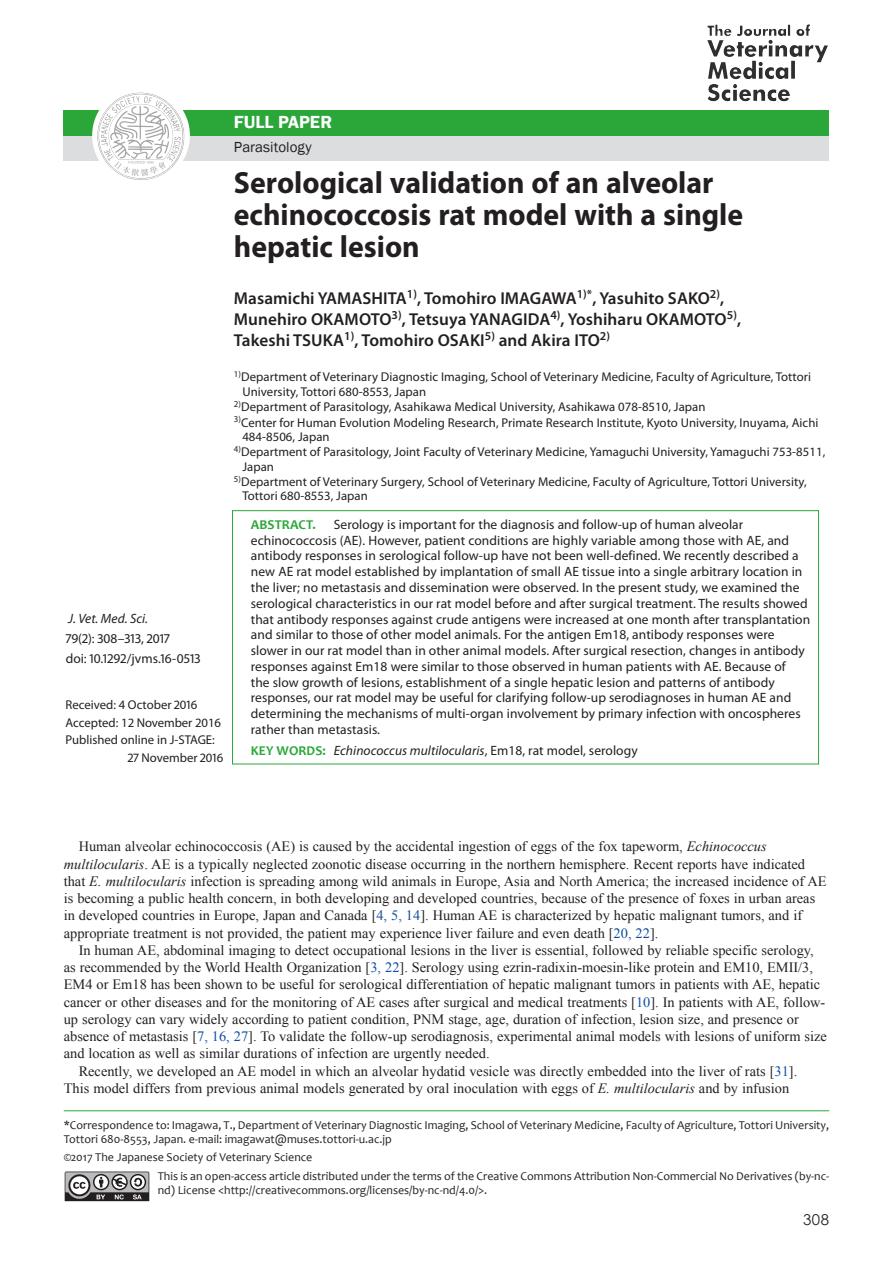
<style>
.page{position:relative;width:893px;height:1263px;background:#fff}
.page>*{position:absolute;margin:0;border:0;box-sizing:border-box;transform-origin:0 0}
.t1{font:700 30.75px/32.2px "Myriad Pro";color:#231f20}
.t2{font:600 18px "Franklin Gothic";color:#fff}
.t3{font:600 17.25px/21px "Myriad Pro";letter-spacing:.005em;color:#231f20}
.t4{font:15px "Franklin Gothic";color:#231f20}
.t5{font:15px "Century Gothic";color:#231f20}
.t6{font:14.25px/17.2px "Times New Roman";color:#231f20}
.t7{font:13.5px/15.8px "Myriad Pro";letter-spacing:.005em;color:#231f20}
.t8{font:italic 13.5px "Myriad Pro";letter-spacing:.005em;color:#231f20}
.t9{font:700 13.5px "Candara";letter-spacing:.005em;color:#2aa738}
.t10{font:12.75px/15.5px "Myriad Pro";letter-spacing:.005em;color:#231f20}
.t11{font:12px/13.5px "Candara";color:#231f20}
.s1{font-family:"Candara";font-weight:700;font-style:normal;color:#2aa738}
.s2{font-style:normal}
.s3{font-style:italic}
.s4{color:#0d4da1}
</style>
<div class="page">
<hr style="left:64px;top:1110px;width:765px;height:1px;background:#2aa738">
<svg style="left:65px;top:1171px;width:84px;height:30px;background:#868586"></svg>
<div style="left:64px;top:136px;width:765px;height:25px;background:#dcdddf"></div>
<div style="left:64px;top:111px;width:765px;height:25px;background:#2aa738"></div>
<div style="left:92px;top:87px;width:98px;height:97px;background:#fff;border-radius:50%"></div>
<svg style="left:94px;top:92px;width:93px;height:88px"></svg>
<img style="left:707px;top:24px;width:106px;height:33px">
<div style="left:232px;top:510px;width:587px;height:254px;border:1px solid #2aa738"></div>
<p class="t8" style="left:68px;top:610px;width:81px">J. Vet. Med. Sci.</p>
<p class="t7" style="left:66px;top:628px;width:136px;line-height:20px">79(2): 308–313, 2017<br>doi: 10.1292/jvms.16-0513</p>
<p class="t10" style="left:66px;top:696px;width:133px">Received: 4 October 2016</p>
<p class="t10" style="left:66px;top:714px;width:157px">Accepted: 12 November 2016</p>
<p class="t10" style="left:66px;top:732px;width:151px">Published online in J-STAGE:</p>
<p class="t10" style="left:128px;top:750px;width:97px">27 November 2016</p>
<p class="t2" style="left:234px;top:111px;width:100px">FULL PAPER</p>
<p class="t4" style="left:234px;top:138px;width:79px">Parasitology</p>
<h1 class="t1" style="left:234px;top:165px;width:511px">Serological validation of an alveolar echinococcosis rat model with a single hepatic lesion</h1>
<p class="t3" style="left:234px;top:287px;width:509px">Masamichi YAMASHITA<sup>1)</sup>, Tomohiro IMAGAWA<sup>1)*</sup>, Yasuhito SAKO<sup>2)</sup>,<br>Munehiro OKAMOTO<sup>3)</sup>, Tetsuya YANAGIDA<sup>4)</sup>, Yoshiharu OKAMOTO<sup>5)</sup>,<br>Takeshi TSUKA<sup>1)</sup>, Tomohiro OSAKI<sup>5)</sup> and Akira ITO<sup>2)</sup></p>
<p class="t10" style="left:242px;top:370px;width:570px;line-height:14.2px;text-indent:-9px"><sup>1)</sup>Department of Veterinary Diagnostic Imaging, School of Veterinary Medicine, Faculty of Agriculture, Tottori<br>University, Tottori 680-8553, Japan</p>
<p class="t10" style="left:234px;top:399px;width:586px"><sup>2)</sup>Department of Parasitology, Asahikawa Medical University, Asahikawa 078-8510, Japan<br><sup>3)</sup>Center for Human Evolution Modeling Research, Primate Research Institute, Kyoto University, Inuyama, Aichi</p>
<p class="t10" style="left:234px;top:429px;width:593px;text-indent:9px">484-8506, Japan<br><sup>4)</sup>Department of Parasitology, Joint Faculty of Veterinary Medicine, Yamaguchi University, Yamaguchi 753-8511,</p>
<p class="t10" style="left:234px;top:458px;width:574px;text-indent:9px">Japan<br><sup>5)</sup>Department of Veterinary Surgery, School of Veterinary Medicine, Faculty of Agriculture, Tottori University,</p>
<p class="t10" style="left:242px;top:488px;width:127px">Tottori 680-8553, Japan</p>
<p class="t9" style="left:251px;top:516px;width:66px">ABSTRACT.</p>
<p class="t7" style="left:251px;top:516px;width:561px;text-indent:83px">Serology is important for the diagnosis and follow-up of human alveolar echinococcosis (AE). However, patient conditions are highly variable among those with AE, and antibody responses in serological follow-up have not been well-defined. We recently described a new AE rat model established by implantation of small AE tissue into a single arbitrary location in the liver; no metastasis and dissemination were observed. In the present study, we examined the serological characteristics in our rat model before and after surgical treatment. The results showed that antibody responses against crude antigens were increased at one month after transplantation and similar to those of other model animals. For the antigen Em18, antibody responses were slower in our rat model than in other animal models. After surgical resection, changes in antibody responses against Em18 were similar to those observed in human patients with AE. Because of<br>the slow growth of lesions, establishment of a single hepatic lesion and patterns of antibody responses, our rat model may be useful for clarifying follow-up serodiagnoses in human AE and determining the mechanisms of multi-organ involvement by primary infection with oncospheres rather than metastasis.</p>
<p class="t8" style="left:251px;top:742px;width:388px"><span class="s1">KEY WORDS:</span> Echinococcus multilocularis<span class="s2">, Em18, rat model, serology</span></p>
<p class="t6" style="left:64px;top:838px;width:764px;text-indent:15px">Human alveolar echinococcosis (AE) is caused by the accidental ingestion of eggs of the fox tapeworm, <span class="s3">Echinococcus multilocularis</span>. AE is a typically neglected zoonotic disease occurring in the northern hemisphere. Recent reports have indicated that <span class="s3">E. multilocularis</span> infection is spreading among wild animals in Europe, Asia and North America; the increased incidence of AE is becoming a public health concern, in both developing and developed countries, because of the presence of foxes in urban areas in developed countries in Europe, Japan and Canada [<span class="s4">4, 5, 14</span>]. Human AE is characterized by hepatic malignant tumors, and if appropriate treatment is not provided, the patient may experience liver failure and even death [<span class="s4">20, 22</span>].</p>
<p class="t6" style="left:79px;top:941px;width:737px">In human AE, abdominal imaging to detect occupational lesions in the liver is essential, followed by reliable specific serology,</p>
<p class="t6" style="left:64px;top:958px;width:751px">as recommended by the World Health Organization [<span class="s4">3, 22</span>]. Serology using ezrin-radixin-moesin-like protein and EM10, EMII/3,</p>
<p class="t6" style="left:64px;top:976px;width:758px">EM4 or Em18 has been shown to be useful for serological differentiation of hepatic malignant tumors in patients with AE, hepatic</p>
<p class="t6" style="left:64px;top:993px;width:763px">cancer or other diseases and for the monitoring of AE cases after surgical and medical treatments [<span class="s4">10</span>]. In patients with AE, follow-</p>
<p class="t6" style="left:64px;top:1010px;width:737px">up serology can vary widely according to patient condition, PNM stage, age, duration of infection, lesion size, and presence or</p>
<p class="t6" style="left:64px;top:1027px;width:765px">absence of metastasis [<span class="s4">7, 16, 27</span>]. To validate the follow-up serodiagnosis, experimental animal models with lesions of uniform size</p>
<p class="t6" style="left:64px;top:1045px;width:427px">and location as well as similar durations of infection are urgently needed.</p>
<p class="t6" style="left:79px;top:1062px;width:720px">Recently, we developed an AE model in which an alveolar hydatid vesicle was directly embedded into the liver of rats [<span class="s4">31</span>].</p>
<p class="t6" style="left:64px;top:1079px;width:727px">This model differs from previous animal models generated by oral inoculation with eggs of <span class="s3">E. multilocularis</span> and by infusion</p>
<p class="t11" style="left:64px;top:1118px;width:767px">*Correspondence to: Imagawa, T., Department of Veterinary Diagnostic Imaging, School of Veterinary Medicine, Faculty of Agriculture, Tottori University,<br>Tottori 680-8553, Japan. e-mail: imagawat@muses.tottori-u.ac.jp</p>
<p class="t11" style="left:158px;top:1146px;width:673px;line-height:19.8px;text-indent:-94px">©2017 The Japanese Society of Veterinary Science<br>This is an open-access article distributed under the terms of the Creative Commons Attribution Non-Commercial No Derivatives (by-nc-</p>
<p class="t11" style="left:158px;top:1183px;width:331px">nd) License &lt;http://creativecommons.org/licenses/by-nc-nd/4.0/&gt;.</p>
<p class="t5" style="left:803px;top:1209px;width:28px">308</p>
</div>
